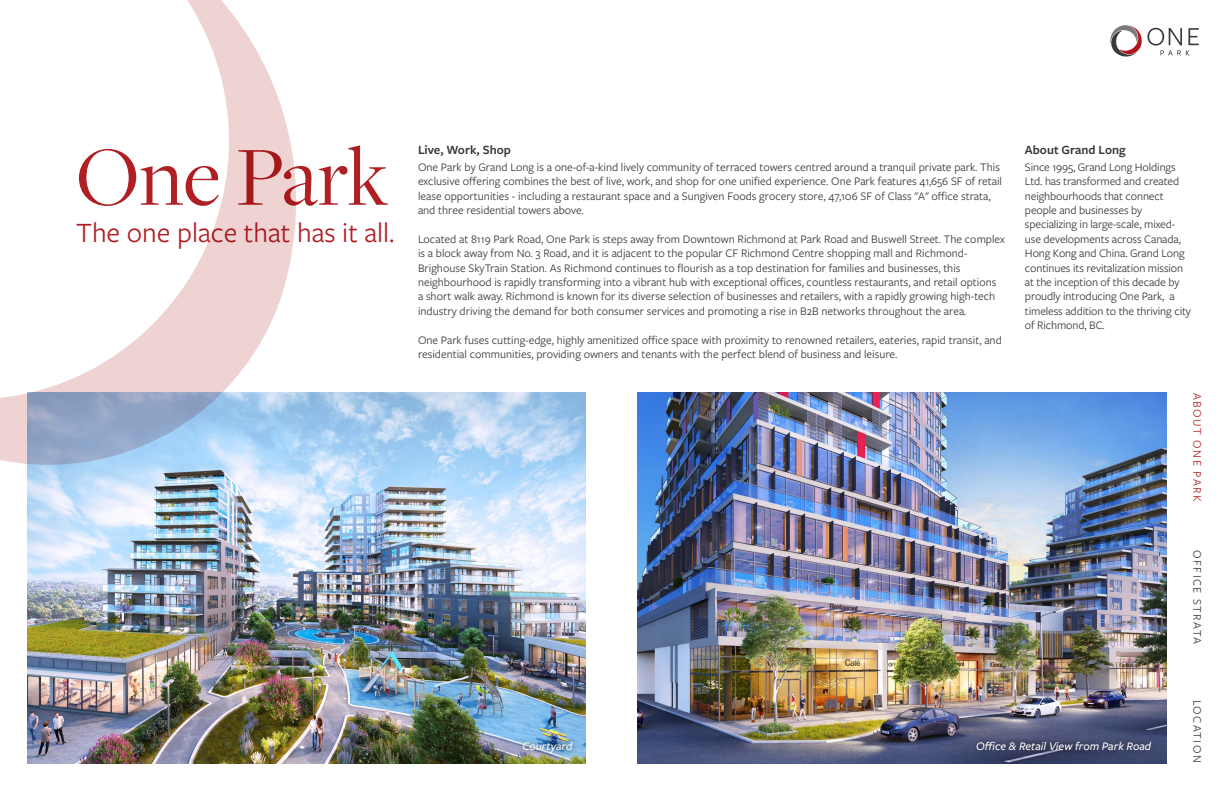
<style>
.page{position:relative;width:1224px;height:792px;background:#fff}
.page>*{position:absolute;margin:0;border:0;box-sizing:border-box;transform-origin:0 0}
.Heading_Large{font:87.4px "Freight Disp Pro";color:#b01f23}
.Subheading_Large{font:29px "Freight Sans Pro";color:#b01f23}
.t1{font:600 13px "Freight Sans Pro";color:#353a39}
.Subheading_Large-2{font:12px/14.4px "Freight Sans Pro";color:#353a39}
.t2{font:italic 500 12px "Freight Sans Pro";color:#fff}
.Subheading_Large-3{font:12px "Freight Sans Pro";letter-spacing:.12em;color:#353a39}
.Subheading_Large-4{font:12px "Freight Sans Pro";letter-spacing:.12em;color:#b01f23}
</style>
<div class="page">
<svg style="left:1110px;top:25px;width:89px;height:32px"></svg>
<img style="left:27px;top:392px;width:558px;height:371px">
<img style="left:638px;top:392px;width:528px;height:371px">
<svg style="left:0;top:0;width:297px;height:465px"></svg>
<div style="left:517px;top:736px;width:61px;height:23px;background:#231f20;opacity:.75"></div>
<div style="left:971px;top:735px;width:187px;height:21px;background:#231f20;opacity:.75"></div>
<p class="Heading_Large" style="left:76px;top:120px;width:314px">One Park</p>
<p class="Subheading_Large" style="left:76px;top:213px;width:320px">The one place that has it all.</p>
<p class="t1" style="left:418px;top:141px;width:94px">Live, Work, Shop</p>
<p class="Subheading_Large-2" style="left:418px;top:159px;width:586px">One Park by Grand Long is a one-of-a-kind lively community of terraced towers centred around a tranquil private park. This exclusive offering combines the best of live, work, and shop for one unified experience. One Park features 41,656 SF of retail lease opportunities - including a restaurant space and a Sungiven Foods grocery store, 47,106 SF of Class "A" office strata, and three residential towers above.</p>
<p class="Subheading_Large-2" style="left:418px;top:231px;width:588px">Located at 8119 Park Road, One Park is steps away from Downtown Richmond at Park Road and Buswell Street. The complex is a block away from No. 3 Road, and it is adjacent to the popular CF Richmond Centre shopping mall and Richmond-Brighouse SkyTrain Station. As Richmond continues to flourish as a top destination for families and businesses, this neighbourhood is rapidly transforming into a vibrant hub with exceptional offices, countless restaurants, and retail options<br>a short walk away. Richmond is known for its diverse selection of businesses and retailers, with a rapidly growing high-tech industry driving the demand for both consumer services and promoting a rise in B2B networks throughout the area.</p>
<p class="Subheading_Large-2" style="left:418px;top:332px;width:585px">One Park fuses cutting-edge, highly amenitized office space with proximity to renowned retailers, eateries, rapid transit, and residential communities, providing owners and tenants with the perfect blend of business and leisure.</p>
<p class="t1" style="left:1025px;top:141px;width:102px">About Grand Long</p>
<p class="Subheading_Large-2" style="left:1025px;top:159px;width:168px">Since 1995, Grand Long Holdings<br>Ltd. has transformed and created neighbourhoods that connect people and businesses by specializing in large-scale, mixed&shy;use developments across Canada,<br>Hong Kong and China. Grand Long continues its revitalization mission at the inception of this decade by proudly introducing One Park, a timeless addition to the thriving city of Richmond, BC.</p>
<p class="Subheading_Large-4" style="left:1205px;top:393px;width:110px;rotate:90deg">ABOUT ONE PARK</p>
<p class="Subheading_Large-3" style="left:1205px;top:550px;width:95px;rotate:90deg">OFFICE STRATA</p>
<p class="t2" style="left:522px;top:738px;width:51px">Courtyard</p>
<p class="t2" style="left:976px;top:738px;width:176px">Office &amp; Retail View from Park Road</p>
<p class="Subheading_Large-3" style="left:1205px;top:700px;width:64px;rotate:90deg">LOCATION</p>
</div>
